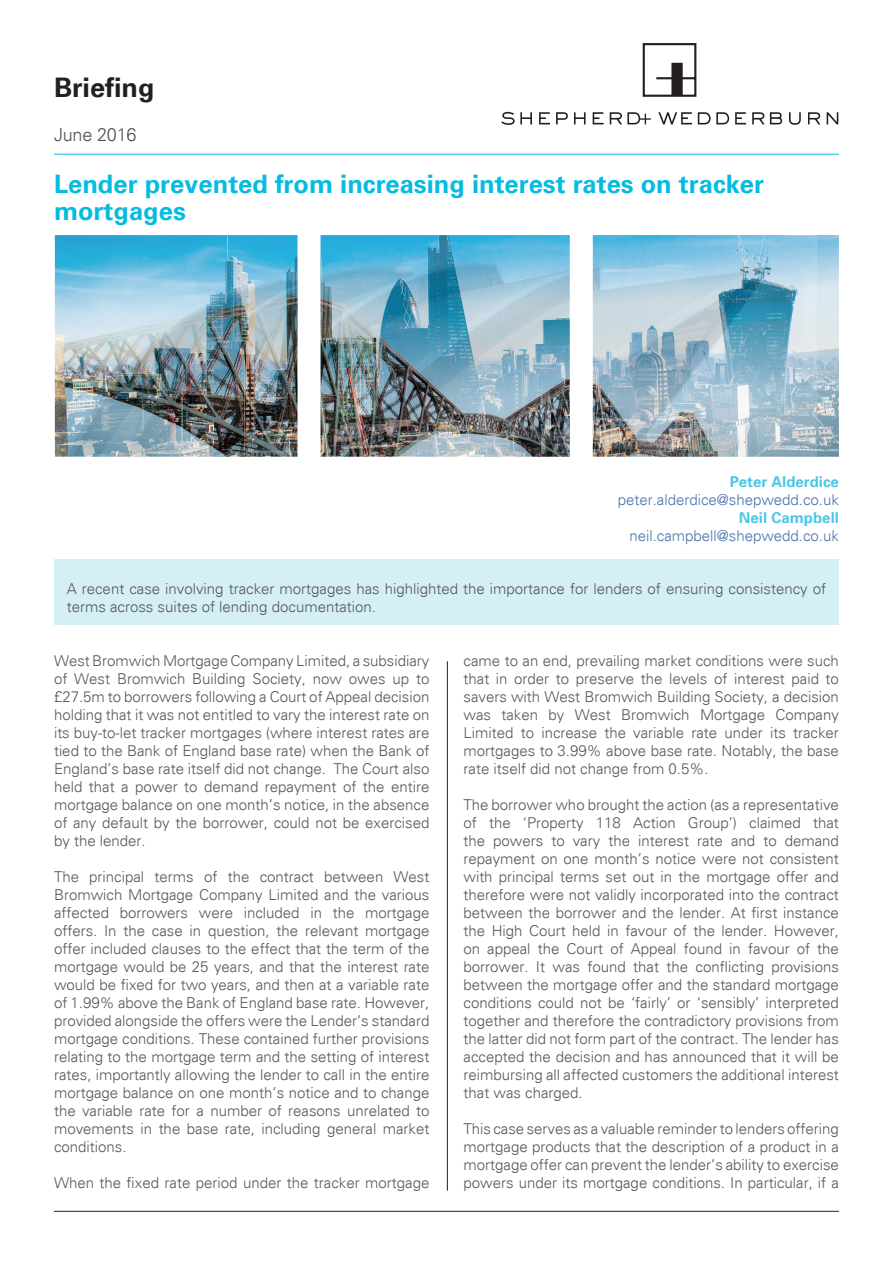
<style>
.page{position:relative;width:893px;height:1263px;background:#fff}
.page>*{position:absolute;margin:0;border:0;box-sizing:border-box;transform-origin:0 0}
.A_HEAD{font:700 27px "Univers";color:#231f20}
.A_Head{font:700 25.5px/27px "Univers";color:#05bce0}
.B_head{font:300 18px "Univers";letter-spacing:-.01em;color:#4e4f50}
.BODY_TEXT{font:300 15px/18px "Univers";color:#57585a;text-align:justify}
.Contact{font:300 15px "Univers";color:#4d72ac}
.Contact-2{font:700 15px "Univers";color:#4ac7e6}
</style>
<div class="page">
<hr style="left:54px;top:1211px;width:785px;height:1px;background:#231f20">
<hr style="left:54px;top:154px;width:785px;height:1px;background:#05bce0">
<div style="left:54px;top:559px;width:785px;height:66px;background:#d5eff7"></div>
<hr style="left:447px;top:661px;width:1px;height:530px;background:#231f20">
<svg style="left:642px;top:43px;width:55px;height:54px"></svg>
<svg style="left:501px;top:112px;width:31px;height:13px"></svg>
<svg style="left:539px;top:112px;width:11px;height:12px"></svg>
<svg style="left:556px;top:112px;width:12px;height:12px"></svg>
<svg style="left:574px;top:112px;width:12px;height:12px"></svg>
<svg style="left:593px;top:112px;width:11px;height:12px"></svg>
<svg style="left:610px;top:112px;width:41px;height:12px"></svg>
<svg style="left:658px;top:112px;width:34px;height:12px"></svg>
<svg style="left:698px;top:112px;width:31px;height:12px"></svg>
<svg style="left:735px;top:112px;width:11px;height:12px"></svg>
<svg style="left:752px;top:112px;width:30px;height:12px"></svg>
<svg style="left:789px;top:112px;width:12px;height:13px"></svg>
<svg style="left:808px;top:112px;width:12px;height:12px"></svg>
<svg style="left:827px;top:112px;width:11px;height:12px"></svg>
<img style="left:55px;top:235px;width:784px;height:222px">
<p class="A_HEAD" style="left:54px;top:71px;width:102px">Briefing</p>
<p class="B_head" style="left:54px;top:124px;width:84px">June 2016</p>
<p class="A_Head" style="left:54px;top:171px;width:711px">Lender prevented from increasing interest rates on tracker mortgages</p>
<p class="Contact-2" style="left:730px;top:473px;width:111px">Peter Alderdice</p>
<p class="Contact" style="left:618px;top:491px;width:223px">peter.alderdice@shepwedd.co.uk</p>
<p class="Contact-2" style="left:739px;top:509px;width:102px">Neil Campbell</p>
<p class="Contact" style="left:629px;top:527px;width:211px">neil.campbell@shepwedd.co.uk</p>
<p class="BODY_TEXT" style="left:67px;top:580px;width:761px">A recent case involving tracker mortgages has highlighted the importance for lenders of ensuring consistency of terms across suites of lending documentation.</p>
<p class="BODY_TEXT" style="left:54px;top:652px;width:377px">West Bromwich Mortgage Company Limited, a subsidiary of West Bromwich Building Society, now owes up to £27.5m to borrowers following a Court of Appeal decision holding that it was not entitled to vary the interest rate on its buy-to-let tracker mortgages (where interest rates are tied to the Bank of England base rate) when the Bank of England’s base rate itself did not change. The Court also held that a power to demand repayment of the entire mortgage balance on one month’s notice, in the absence of any default by the borrower, could not be exercised by the lender.</p>
<p class="BODY_TEXT" style="left:54px;top:868px;width:377px">The principal terms of the contract between West Bromwich Mortgage Company Limited and the various affected borrowers were included in the mortgage offers. In the case in question, the relevant mortgage offer included clauses to the effect that the term of the mortgage would be 25 years, and that the interest rate would be fixed for two years, and then at a variable rate of 1.99% above the Bank of England base rate. However, provided alongside the offers were the Lender’s standard mortgage conditions. These contained further provisions relating to the mortgage term and the setting of interest rates, importantly allowing the lender to call in the entire mortgage balance on one month’s notice and to change the variable rate for a number of reasons unrelated to movements in the base rate, including general market conditions.</p>
<p class="BODY_TEXT" style="left:54px;top:1174px;width:377px">When the fixed rate period under the tracker mortgage</p>
<p class="BODY_TEXT" style="left:463px;top:652px;width:377px">came to an end, prevailing market conditions were such that in order to preserve the levels of interest paid to savers with West Bromwich Building Society, a decision was taken by West Bromwich Mortgage Company Limited to increase the variable rate under its tracker mortgages to 3.99% above base rate. Notably, the base rate itself did not change from 0.5%.</p>
<p class="BODY_TEXT" style="left:463px;top:796px;width:377px">The borrower who brought the action (as a representative of the ‘Property 118 Action Group’) claimed that the powers to vary the interest rate and to demand repayment on one month’s notice were not consistent with principal terms set out in the mortgage offer and therefore were not validly incorporated into the contract between the borrower and the lender. At first instance the High Court held in favour of the lender. However, on appeal the Court of Appeal found in favour of the borrower. It was found that the conflicting provisions between the mortgage offer and the standard mortgage conditions could not be ‘fairly’ or ‘sensibly’ interpreted together and therefore the contradictory provisions from the latter did not form part of the contract. The lender has accepted the decision and has announced that it will be reimbursing all affected customers the additional interest that was charged.</p>
<p class="BODY_TEXT" style="left:463px;top:1120px;width:377px">This case serves as a valuable reminder to lenders offering mortgage products that the description of a product in a mortgage offer can prevent the lender’s ability to exercise powers under its mortgage conditions. In particular, if a</p>
</div>
